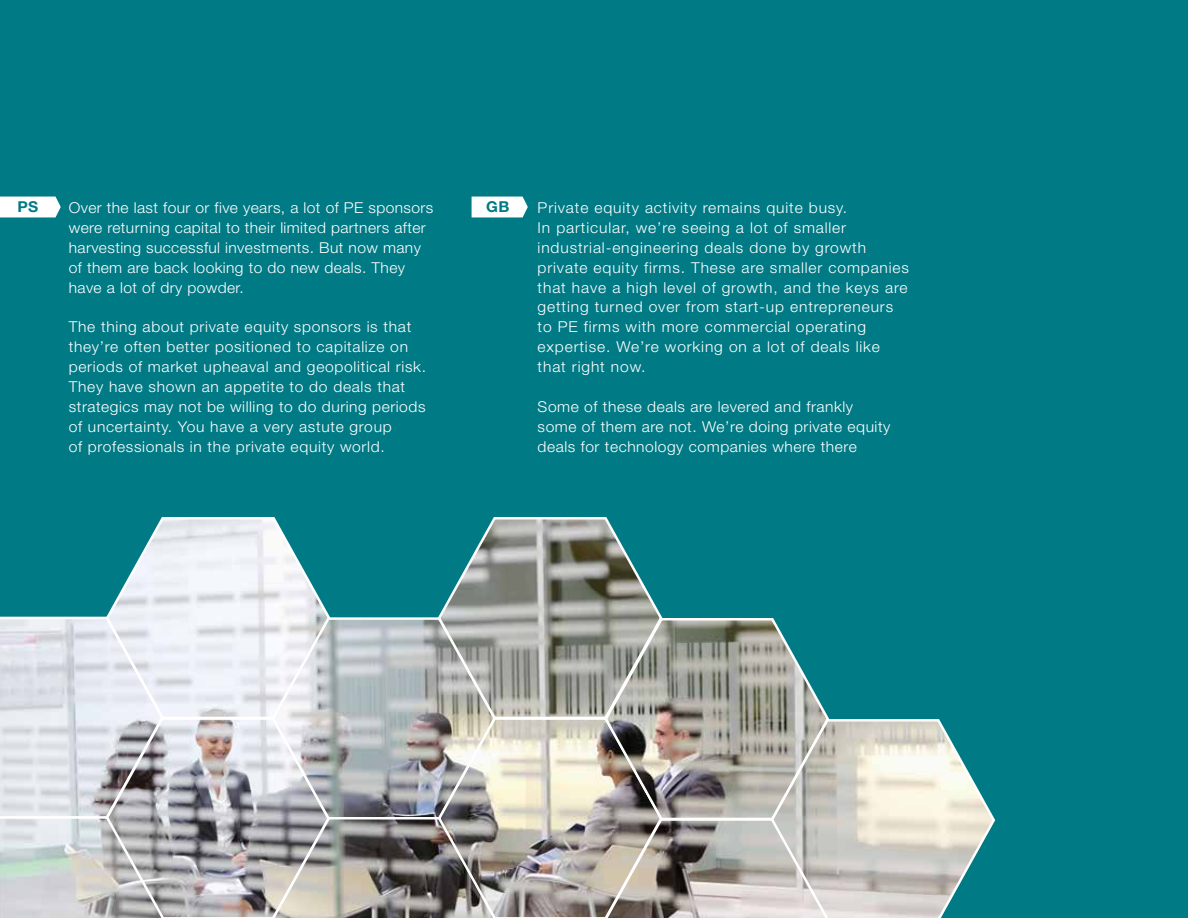
<style>
.page{position:relative;width:1188px;height:918px;background:#007a85}
.page>*{position:absolute;margin:0;border:0;box-sizing:border-box;transform-origin:0 0}
.t1{font:300 15px/19.8px "Helvetica Neue LT Std";letter-spacing:.045em;color:#fff;scale:1.04 1}
.t2{font:300 15px/20px "Helvetica Neue LT Std";letter-spacing:.025em;color:#fff;scale:1.04 1}
.t3{font:700 15px "Helvetica Neue LT Std";color:#007a85;scale:1.04 1}
</style>
<div class="page">
<svg style="left:472px;top:197px;width:56px;height:20px"></svg>
<svg style="left:104px;top:515px;width:228px;height:100px"></svg>
<svg style="left:830px;top:717px;width:167px;height:201px;background:#b5c9c2"></svg>
<img style="left:0;top:615px;width:830px;height:303px">
<svg style="left:436px;top:515px;width:228px;height:205px;background:#889a96"></svg>
<svg style="left:0;top:197px;width:61px;height:20px"></svg>
<p class="t3" style="left:17px;top:198px;width:21px">PS</p>
<p class="t2" style="left:69px;top:197px;width:352px">Over the last four or five years, a lot of PE sponsors</p>
<p class="t3" style="left:486px;top:198px;width:24px">GB</p>
<p class="t2" style="left:69px;top:217px;width:345px">were returning capital to their limited partners after harvesting successful investments. But now many of them are back looking to do new deals. They have a lot of dry powder.</p>
<p class="t1" style="left:69px;top:317px;width:345px">The thing about private equity sponsors is that they’re often better positioned to capitalize on periods of market upheaval and geopolitical risk.<br>They have shown an appetite to do deals that strategics may not be willing to do during periods of uncertainty. You have a very astute group<br>of professionals in the private equity world.</p>
<p class="t1" style="left:538px;top:197px;width:359px">Private equity activity remains quite busy.<br>In particular, we’re seeing a lot of smaller industrial-engineering deals done by growth private equity firms. These are smaller companies that have a high level of growth, and the keys are getting turned over from start-up entrepreneurs to PE firms with more commercial operating expertise. We’re working on a lot of deals like that right now.</p>
<p class="t1" style="left:538px;top:396px;width:341px">Some of these deals are levered and frankly some of them are not. We’re doing private equity deals for technology companies where there</p>
</div>
